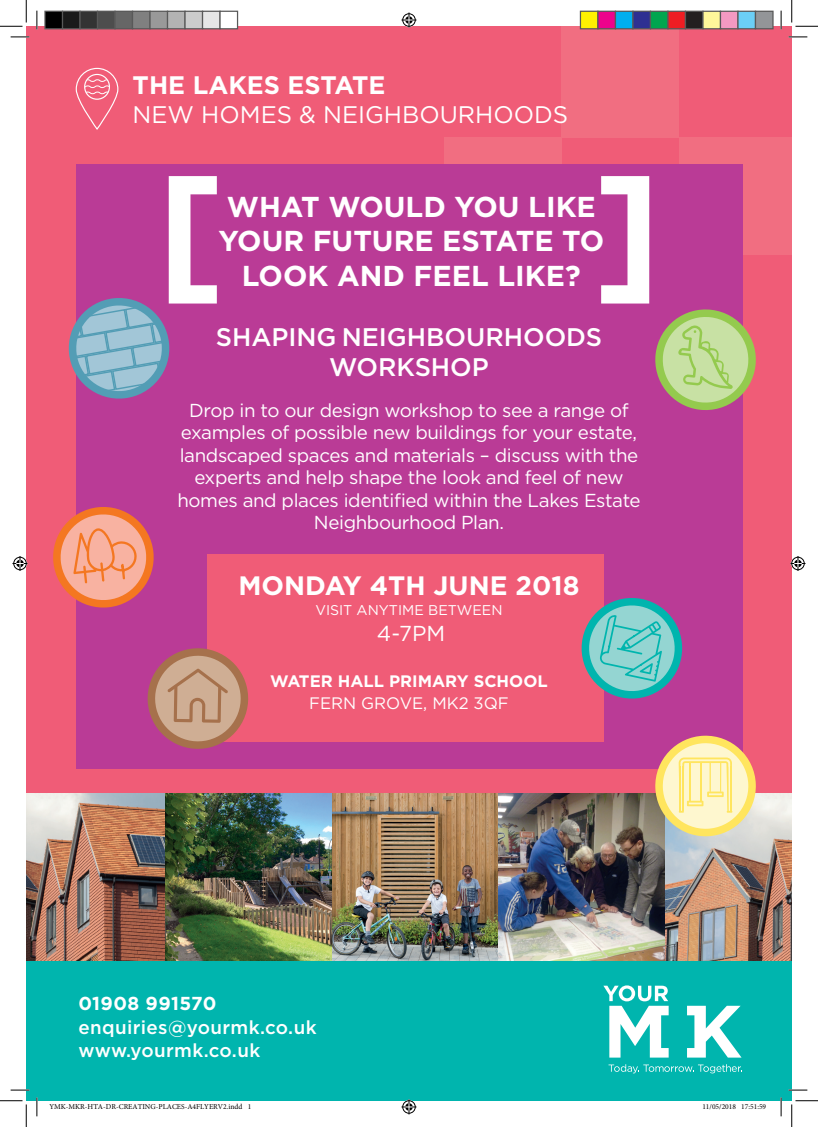
<style>
.page{position:relative;width:818px;height:1127px;background:#fff}
.page>*{position:absolute;margin:0;border:0;box-sizing:border-box;transform-origin:0 0}
.t1{font:700 28.75px/34.5px "Gotham";color:#fff;text-align:center}
.t2{font:700 26.62px "Gotham";color:#fff}
.t3{font:500 25.38px/30.5px "Gotham";color:#fff;text-align:center}
.t4{font:700 25.25px "Gotham";color:#fff}
.t5{font:24px "Gotham";color:#fff}
.t6{font:21.62px "Gotham";color:#fff}
.t7{font:18.75px/22.5px "Gotham";letter-spacing:-.02em;color:#fff;text-align:center}
.t8{font:500 18.75px/23.4px "Gotham";letter-spacing:.02em;color:#fff}
.t9{font:700 18.75px "Gotham";letter-spacing:.02em;color:#fff}
.t10{font:700 16.62px "Gotham";color:#fff}
.t11{font:16.62px "Gotham";color:#fff}
.t12{font:14.12px "Gotham";color:#fff}
.t13{font:7.5px "Minion Pro";color:#000}
</style>
<div class="page">
<div style="left:26px;top:26px;width:766px;height:1074px;background:#f05c77"></div>
<div style="left:445px;top:137px;width:117px;height:117px;background:#f16e81"></div>
<div style="left:562px;top:26px;width:117px;height:111px;background:#f16e81"></div>
<div style="left:679px;top:137px;width:113px;height:117px;background:#f16e81"></div>
<div style="left:76px;top:164px;width:666px;height:604px;background:#ba3b96"></div>
<div style="left:207px;top:554px;width:396px;height:187px;background:#f05c77"></div>
<div style="left:26px;top:960px;width:766px;height:140px;background:#00b5ae"></div>
<svg style="left:608px;top:1064px;width:134px;height:9px"></svg>
<svg style="left:687px;top:1005px;width:54px;height:52px"></svg>
<svg style="left:603px;top:985px;width:66px;height:72px"></svg>
<img style="left:331px;top:793px;width:167px;height:167px">
<img style="left:165px;top:793px;width:166px;height:167px">
<img style="left:665px;top:793px;width:127px;height:167px">
<img style="left:26px;top:793px;width:139px;height:167px">
<img style="left:498px;top:793px;width:167px;height:167px">
<svg style="left:53px;top:507px;width:101px;height:104px;background:#ed8878"></svg>
<svg style="left:581px;top:588px;width:111px;height:114px;background:#8597af"></svg>
<svg style="left:147px;top:647px;width:102px;height:105px;background:#c3837e"></svg>
<svg style="left:653px;top:733px;width:105px;height:107px;background:#edcfa3"></svg>
<hr style="left:730px;top:766px;width:1px;height:44px;background:#ffe55e">
<hr style="left:700px;top:762px;width:1px;height:38px;background:#ffe55e">
<svg style="left:69px;top:176px;width:148px;height:227px;background:#b770ac"></svg>
<svg style="left:601px;top:176px;width:162px;height:238px;background:#c5759b"></svg>
<div style="left:76px;top:68px;width:42px;height:61px;border:1px solid #fff;border-radius:21px"></div>
<svg style="left:85px;top:79px;width:24px;height:16px"></svg>
<div style="left:84px;top:74px;width:26px;height:26px;border:1px solid #fff;border-radius:50%"></div>
<svg style="left:11px;top:36px;width:18px;height:2px"></svg>
<svg style="left:788px;top:36px;width:19px;height:2px"></svg>
<svg style="left:11px;top:1089px;width:18px;height:1px"></svg>
<svg style="left:788px;top:1089px;width:19px;height:1px"></svg>
<svg style="left:36px;top:11px;width:2px;height:18px"></svg>
<svg style="left:36px;top:1097px;width:2px;height:18px"></svg>
<svg style="left:780px;top:11px;width:2px;height:18px"></svg>
<svg style="left:780px;top:1097px;width:2px;height:18px"></svg>
<svg style="left:0;top:0;width:27px;height:27px"></svg>
<svg style="left:0;top:1100px;width:27px;height:26px"></svg>
<svg style="left:791px;top:0;width:27px;height:27px"></svg>
<svg style="left:791px;top:1100px;width:27px;height:26px"></svg>
<svg style="left:401px;top:13px;width:15px;height:15px"></svg>
<svg style="left:401px;top:1099px;width:15px;height:15px"></svg>
<svg style="left:13px;top:556px;width:15px;height:15px"></svg>
<svg style="left:790px;top:556px;width:15px;height:15px"></svg>
<div style="left:45px;top:11px;width:18px;height:18px;background:#000"></div>
<div style="left:44px;top:11px;width:19px;height:18px;border:1px solid #595959"></div>
<div style="left:63px;top:11px;width:17px;height:18px;background:#1a1a1a"></div>
<div style="left:62px;top:11px;width:19px;height:18px;border:1px solid #595959"></div>
<div style="left:80px;top:11px;width:18px;height:18px;background:#333"></div>
<div style="left:79px;top:11px;width:19px;height:18px;border:1px solid #595959"></div>
<div style="left:98px;top:11px;width:17px;height:18px;background:#4d4d4d"></div>
<div style="left:97px;top:11px;width:19px;height:18px;border:1px solid #595959"></div>
<div style="left:115px;top:11px;width:18px;height:18px;background:#666"></div>
<div style="left:114px;top:11px;width:19px;height:18px;border:1px solid #595959"></div>
<div style="left:133px;top:11px;width:17px;height:18px;background:#808080"></div>
<div style="left:132px;top:11px;width:19px;height:18px;border:1px solid #595959"></div>
<div style="left:150px;top:11px;width:18px;height:18px;background:#999"></div>
<div style="left:149px;top:11px;width:19px;height:18px;border:1px solid #595959"></div>
<div style="left:168px;top:11px;width:17px;height:18px;background:#b3b3b3"></div>
<div style="left:167px;top:11px;width:19px;height:18px;border:1px solid #595959"></div>
<div style="left:185px;top:11px;width:18px;height:18px;background:#ccc"></div>
<div style="left:184px;top:11px;width:19px;height:18px;border:1px solid #595959"></div>
<div style="left:203px;top:11px;width:17px;height:18px;background:#e6e6e6"></div>
<div style="left:202px;top:11px;width:19px;height:18px;border:1px solid #595959"></div>
<div style="left:220px;top:11px;width:18px;height:18px;background:#fff"></div>
<div style="left:219px;top:11px;width:19px;height:18px;border:1px solid #595959"></div>
<div style="left:580px;top:11px;width:18px;height:18px;background:#fff101"></div>
<div style="left:580px;top:11px;width:18px;height:18px;border:1px solid #595959"></div>
<div style="left:598px;top:11px;width:17px;height:18px;background:#ed028c"></div>
<div style="left:597px;top:11px;width:19px;height:18px;border:1px solid #595959"></div>
<div style="left:615px;top:11px;width:18px;height:18px;background:#00aeef"></div>
<div style="left:615px;top:11px;width:18px;height:18px;border:1px solid #595959"></div>
<div style="left:633px;top:11px;width:17px;height:18px;background:#2e3092"></div>
<div style="left:632px;top:11px;width:19px;height:18px;border:1px solid #595959"></div>
<div style="left:650px;top:11px;width:18px;height:18px;background:#00a54f"></div>
<div style="left:650px;top:11px;width:18px;height:18px;border:1px solid #595959"></div>
<div style="left:668px;top:11px;width:17px;height:18px;background:#ee1d23"></div>
<div style="left:667px;top:11px;width:19px;height:18px;border:1px solid #595959"></div>
<div style="left:685px;top:11px;width:18px;height:18px;background:#231f20"></div>
<div style="left:685px;top:11px;width:18px;height:18px;border:1px solid #595959"></div>
<div style="left:703px;top:11px;width:17px;height:18px;background:#fff79a"></div>
<div style="left:702px;top:11px;width:19px;height:18px;border:1px solid #595959"></div>
<div style="left:720px;top:11px;width:18px;height:18px;background:#f499c2"></div>
<div style="left:720px;top:11px;width:18px;height:18px;border:1px solid #595959"></div>
<div style="left:738px;top:11px;width:17px;height:18px;background:#6bcff6"></div>
<div style="left:737px;top:11px;width:19px;height:18px;border:1px solid #595959"></div>
<div style="left:755px;top:11px;width:18px;height:18px;background:#939598"></div>
<div style="left:755px;top:11px;width:18px;height:18px;border:1px solid #595959"></div>
<svg style="left:49px;top:1100px;width:202px;height:1px"></svg>
<h3 class="t4" style="left:133px;top:68px;width:254px">THE LAKES ESTATE</h3>
<p class="t5" style="left:133px;top:99px;width:437px">NEW HOMES &amp; NEIGHBOURHOODS</p>
<h1 class="t1" style="left:218px;top:189px;width:387px">WHAT WOULD YOU LIKE<br>YOUR FUTURE ESTATE TO<br>LOOK AND FEEL LIKE?</h1>
<h3 class="t3" style="left:216px;top:321px;width:388px">SHAPING NEIGHBOURHOODS<br>WORKSHOP</h3>
<p class="t7" style="left:177px;top:398px;width:465px">Drop in to our design workshop to see a range of examples of possible new buildings for your estate, landscaped spaces and materials – discuss with the experts and help shape the look and feel of new homes and places identified within the Lakes Estate Neighbourhood Plan.</p>
<h2 class="t2" style="left:239px;top:567px;width:342px">MONDAY 4TH JUNE 2018</h2>
<p class="t12" style="left:315px;top:601px;width:189px">VISIT ANYTIME BETWEEN</p>
<p class="t6" style="left:377px;top:619px;width:70px">4-7PM</p>
<p class="t10" style="left:270px;top:669px;width:279px">WATER HALL PRIMARY SCHOOL</p>
<p class="t11" style="left:309px;top:692px;width:201px">FERN GROVE, MK2 3QF</p>
<p class="t9" style="left:78px;top:991px;width:140px">01908 991570</p>
<p class="t8" style="left:78px;top:1014px;width:240px">enquiries@yourmk.co.uk www.yourmk.co.uk</p>
<p class="t13" style="left:49px;top:1101px;width:203px">YMK-MKR-HTA-DR-CREATING-PLACES-A4FLYERV2.indd 1</p>
<p class="t13" style="left:702px;top:1101px;width:65px">11/05/2018 17:51:59</p>
</div>
